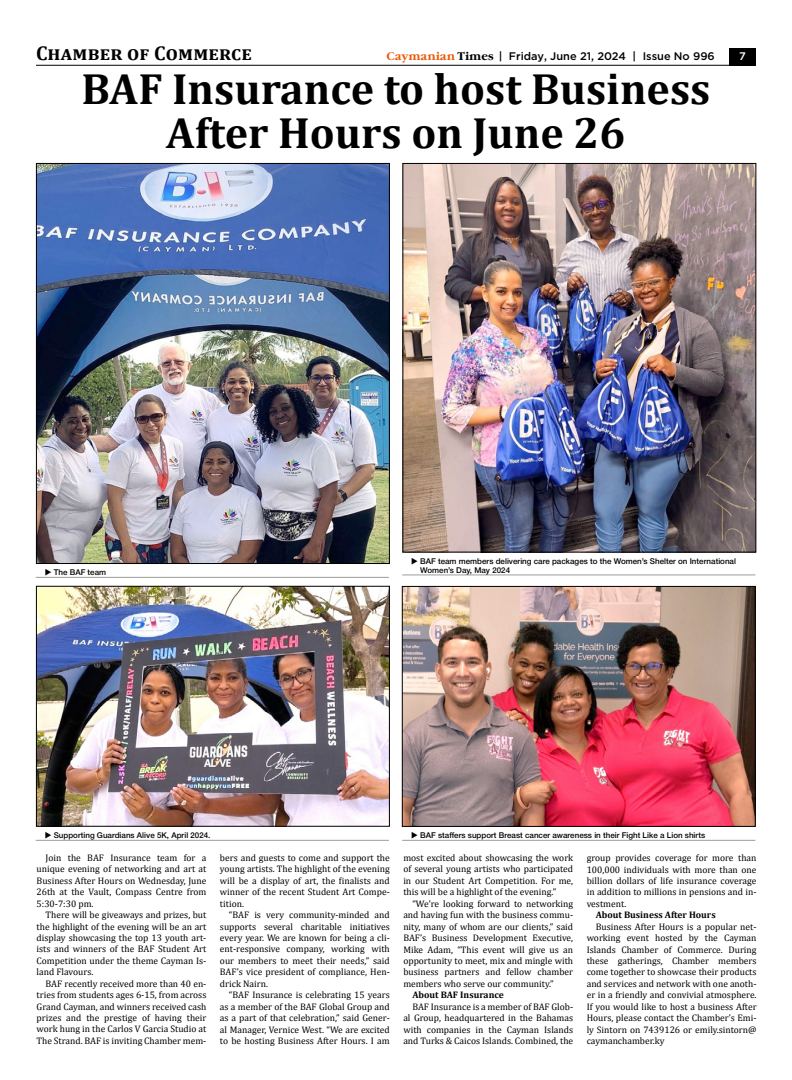
<style>
.page{position:relative;width:792px;height:1080px;background:#fff}
.page>*{position:absolute;margin:0;border:0;box-sizing:border-box;transform-origin:0 0}
.t1{font:700 44px/44px "Cambria";color:#000;text-align:center}
.t2{font:700 20px "Cambria";letter-spacing:.01em;color:#000}
.t3{font:500 11px "Gotham";color:#000}
.t4{font:500 11px "Gotham";color:#fff}
.t5{font:9.5px/11.4px "Cambria";color:#000;text-align:justify}
.t6{font:700 9.5px "Cambria";color:#000}
.t7{font:500 8px/9px "Helvetica Neue Cyr";color:#000}
.s1{font-family:"Garamond C";font-weight:700;color:#ea5b0b}
.s2{font-family:"Garamond C";font-weight:700}
</style>
<div class="page">
<img style="left:38px;top:165px;width:350px;height:397px">
<div style="left:36px;top:163px;width:354px;height:401px;border:1px solid #000"></div>
<img style="left:38px;top:588px;width:350px;height:236px">
<div style="left:36px;top:586px;width:354px;height:240px;border:1px solid #000"></div>
<img style="left:404px;top:588px;width:349px;height:237px">
<div style="left:402px;top:586px;width:353px;height:241px;border:1px solid #000"></div>
<img style="left:405px;top:165px;width:349px;height:385px">
<div style="left:403px;top:163px;width:353px;height:389px;border:1px solid #000"></div>
<hr style="left:36px;top:577px;width:353px;height:1px;background:#9d9d9c">
<hr style="left:36px;top:840px;width:353px;height:1px;background:#9d9d9c">
<hr style="left:402px;top:840px;width:353px;height:1px;background:#9d9d9c">
<hr style="left:402px;top:575px;width:353px;height:1px;background:#9d9d9c">
<div style="left:729px;top:48px;width:27px;height:18px;background:#000"></div>
<hr style="left:36px;top:65px;width:720px;height:1px;background:#000">
<h2 class="t2" style="left:36px;top:39px;width:217px">Chamber of Commerce</h2>
<p class="t3" style="left:386px;top:49px;width:330px"><span class="s1">Caymanian</span> <span class="s2">Times</span> | Friday, June 21, 2024 | Issue No 996</p>
<p class="t4" style="left:739px;top:49px;width:8px">7</p>
<h1 class="t1" style="left:82px;top:66px;width:630px">BAF Insurance to host Business<br>After Hours on June 26</h1>
<p class="t7" style="left:54px;top:568px;width:54px">The BAF team</p>
<p class="t7" style="left:420px;top:556px;width:317px">BAF team members delivering care packages to the Women’s Shelter on International<br>Women’s Day, May 2024</p>
<p class="t7" style="left:54px;top:831px;width:158px">Supporting Guardians Alive 5K, April 2024.</p>
<p class="t7" style="left:420px;top:831px;width:287px">BAF staffers support Breast cancer awareness in their Fight Like a Lion shirts</p>
<p class="t5" style="left:37px;top:852px;width:171px;text-indent:9px">Join the BAF Insurance team for a unique evening of networking and art at Business After Hours on Wednesday, June 26th at the Vault, Compass Centre from 5:30-7:30 pm.</p>
<p class="t5" style="left:37px;top:909px;width:171px;text-indent:9px">There will be giveaways and prizes, but the highlight of the evening will be an art display showcasing the top 13 youth art&shy;ists and winners of the BAF Student Art Competition under the theme Cayman Is&shy;land Flavours.</p>
<p class="t5" style="left:37px;top:978px;width:171px;text-indent:9px">BAF recently received more than 40 en&shy;tries from students ages 6-15, from across Grand Cayman, and winners received cash prizes and the prestige of having their work hung in the Carlos V Garcia Studio at The Strand. BAF is inviting Chamber mem-</p>
<p class="t5" style="left:220px;top:852px;width:171px">bers and guests to come and support the young artists. The highlight of the evening will be a display of art, the finalists and winner of the recent Student Art Compe&shy;tition.</p>
<p class="t5" style="left:220px;top:909px;width:171px;text-indent:9px">“BAF is very community-minded and supports several charitable initiatives every year. We are known for being a cli&shy;ent-responsive company, working with our members to meet their needs,” said BAF’s vice president of compliance, Hen&shy;drick Nairn.</p>
<p class="t5" style="left:220px;top:989px;width:171px;text-indent:9px">“BAF Insurance is celebrating 15 years as a member of the BAF Global Group and as a part of that celebration,” said Gener&shy;al Manager, Vernice West. “We are excited to be hosting Business After Hours. I am</p>
<p class="t5" style="left:403px;top:852px;width:171px">most excited about showcasing the work of several young artists who participated in our Student Art Competition. For me, this will be a highlight of the evening.”</p>
<p class="t5" style="left:403px;top:898px;width:171px;text-indent:9px">“We’re looking forward to networking and having fun with the business commu&shy;nity, many of whom are our clients,” said BAF’s Business Development Executive, Mike Adam, “This event will give us an opportunity to meet, mix and mingle with business partners and fellow chamber members who serve our community.”</p>
<p class="t6" style="left:412px;top:988px;width:93px">About BAF Insurance</p>
<p class="t5" style="left:403px;top:1001px;width:171px;text-indent:9px">BAF Insurance is a member of BAF Glob&shy;al Group, headquartered in the Bahamas with companies in the Cayman Islands and Turks &amp; Caicos Islands. Combined, the</p>
<p class="t5" style="left:587px;top:852px;width:171px">group provides coverage for more than 100,000 individuals with more than one billion dollars of life insurance coverage in addition to millions in pensions and in&shy;vestment.</p>
<p class="t6" style="left:596px;top:908px;width:122px">About Business After Hours</p>
<p class="t5" style="left:587px;top:921px;width:171px;text-indent:9px">Business After Hours is a popular net&shy;working event hosted by the Cayman Islands Chamber of Commerce. During these gatherings, Chamber members come together to showcase their products and services and network with one anoth&shy;er in a friendly and convivial atmosphere.<br>If you would like to host a business After Hours, please contact the Chamber’s Emi&shy;ly Sintorn on 7439126 or emily.sintorn@ caymanchamber.ky</p>
</div>
